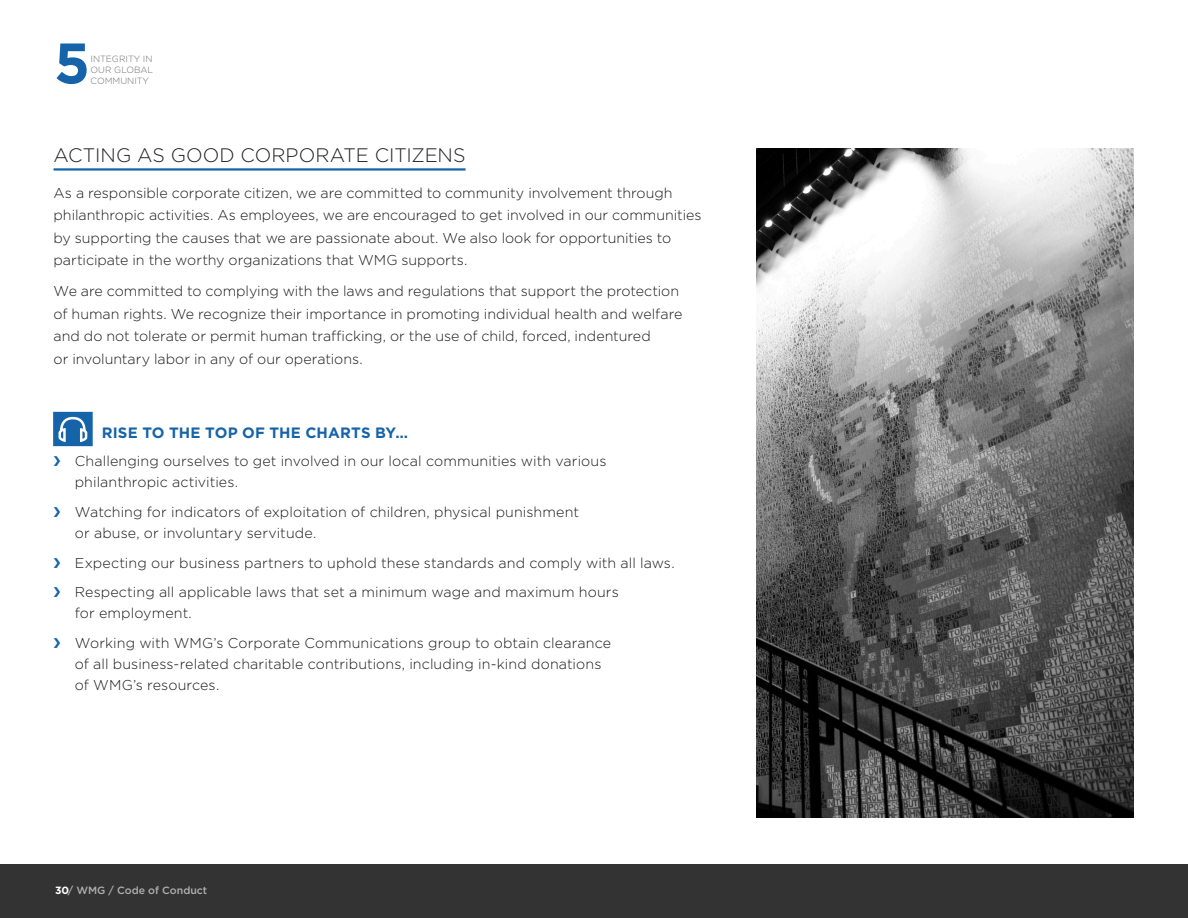
<style>
.page{position:relative;width:1188px;height:918px;background:#fff}
.page>*{position:absolute;margin:0;border:0;box-sizing:border-box;transform-origin:0 0}
.t1{font:700 57px "Gotham";color:#1563a8}
.Section_0_Main_Headi{font:300 19.5px "Gotham";color:#231f20}
.Section_2_Sub_APW{font:700 15px "Gotham";letter-spacing:.01em;color:#1563a8}
.Body_Copy{font:300 14.25px/22.5px "Gotham";color:#1a1a1a}
.t2{font:500 10.5px "Gotham";color:#b0b0b2}
.t3{font:300 9px/11.2px "Gotham";color:#6e6e70}
.s1{font-weight:700;color:#fff}
</style>
<div class="page">
<img style="left:756px;top:148px;width:378px;height:670px">
<div style="left:0;top:864px;width:1188px;height:54px;background:#333"></div>
<hr style="left:54px;top:168px;width:412px;height:3px;background:#1563a8">
<svg style="left:53px;top:412px;width:40px;height:35px"></svg>
<p class="t1" style="left:54px;top:25px;width:37px">5</p>
<p class="t3" style="left:91px;top:53px;width:64px">INTEGRITY IN<br>OUR GLOBAL</p>
<p class="t3" style="left:91px;top:75px;width:60px">COMMUNITY</p>
<p class="Section_0_Main_Headi" style="left:54px;top:142px;width:413px">ACTING AS GOOD CORPORATE CITIZENS</p>
<p class="Body_Copy" style="left:54px;top:181px;width:649px">As a responsible corporate citizen, we are committed to community involvement through philanthropic activities. As employees, we are encouraged to get involved in our communities by supporting the causes that we are passionate about. We also look for opportunities to participate in the worthy organizations that WMG supports.</p>
<p class="Body_Copy" style="left:54px;top:280px;width:630px">We are committed to complying with the laws and regulations that support the protection of human rights. We recognize their importance in promoting individual health and welfare and do not tolerate or permit human trafficking, or the use of child, forced, indentured<br>or involuntary labor in any of our operations.</p>
<p class="Section_2_Sub_APW" style="left:102px;top:423px;width:308px">RISE TO THE TOP OF THE CHARTS BY…</p>
<p class="Body_Copy" style="left:75px;top:450px;width:533px;line-height:21px">Challenging ourselves to get involved in our local communities with various philanthropic activities.</p>
<p class="Body_Copy" style="left:75px;top:501px;width:506px;line-height:21px">Watching for indicators of exploitation of children, physical punishment or abuse, or involuntary servitude.</p>
<p class="Body_Copy" style="left:75px;top:551px;width:601px">Expecting our business partners to uphold these standards and comply with all laws.</p>
<p class="Body_Copy" style="left:75px;top:581px;width:546px;line-height:21px">Respecting all applicable laws that set a minimum wage and maximum hours for employment.</p>
<p class="Body_Copy" style="left:75px;top:632px;width:538px;line-height:21px">Working with WMG’s Corporate Communications group to obtain clearance of all business-related charitable contributions, including in-kind donations of WMG’s resources.</p>
<p class="t2" style="left:55px;top:884px;width:154px"><span class="s1">30</span>/ WMG / Code of Conduct</p>
</div>
